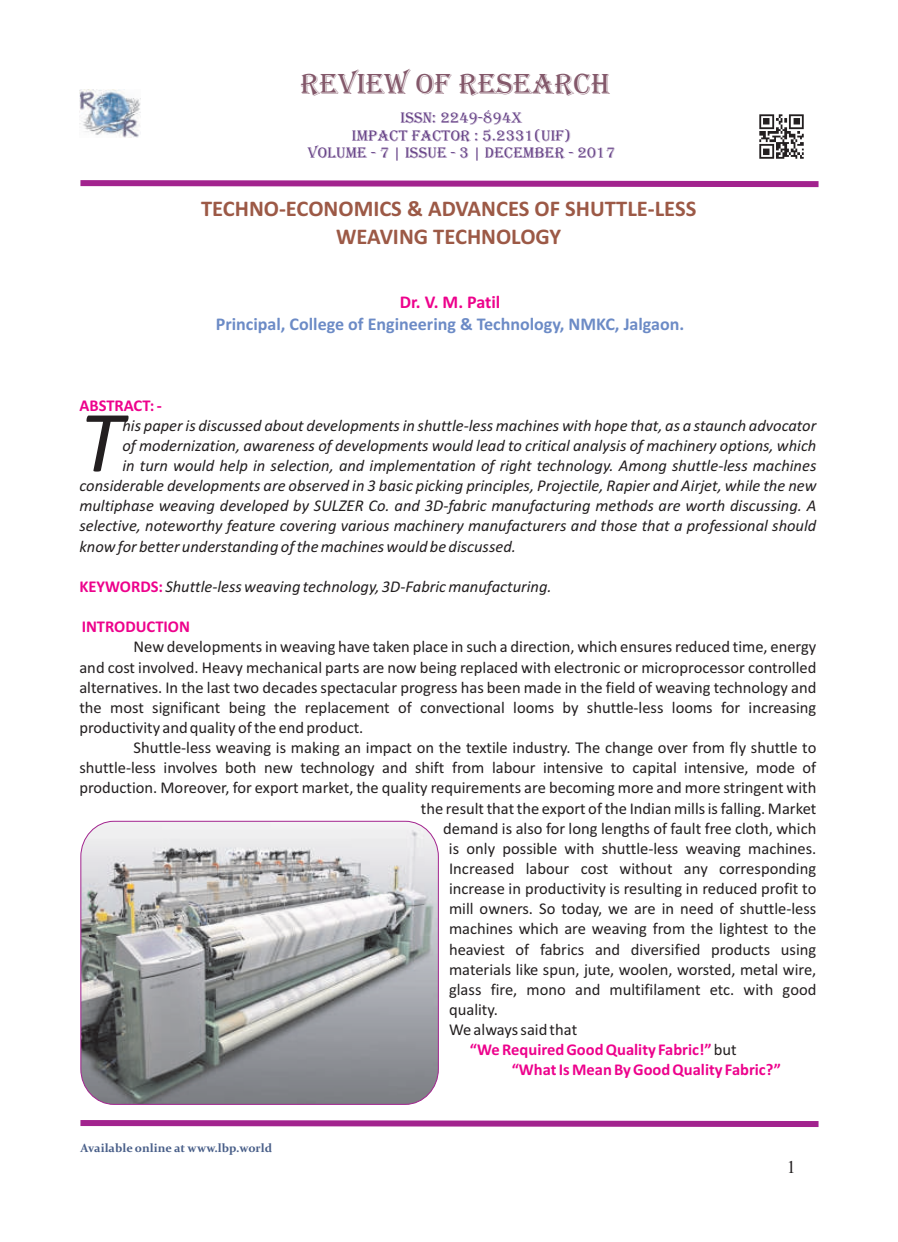
<style>
.page{position:relative;width:898px;height:1242px;background:#fff}
.page>*{position:absolute;margin:0;border:0;box-sizing:border-box;transform-origin:0 0}
.t1{font:italic 88.2px "Calibri";color:#231f20}
.t2{font:30px "Algerian";color:#83586a}
.t3{font:700 22.5px/27.5px "Calibri";color:#9c5946;text-align:center}
.t4{font:700 18px "Calibri";color:#6c8bc6}
.t5{font:700 18px "Calibri";color:#ed028c}
.t6{font:18px "Times New Roman";color:#231f20}
.t7{font:16.5px/20.1px "Calibri";color:#231f20;text-align:justify}
.t8{font:italic 16.5px "Calibri";color:#231f20}
.t9{font:700 16.5px "Calibri";color:#ed028c}
.t10{font:15.75px/17.5px "Algerian";color:#674287;text-align:center}
.t11{font:700 12px "Constantia";color:#485e88}
.s1{font-weight:700;font-style:normal;color:#ed028c}
.s2{font-weight:400;color:#231f20}
</style>
<div class="page">
<svg style="left:80px;top:1120px;width:739px;height:7px;background:#af429e"></svg>
<img style="left:81px;top:821px;width:357px;height:283px;border-radius:34px">
<div style="left:80px;top:821px;width:358px;height:283px;border:1px solid #a2238e;border-radius:34px"></div>
<svg style="left:80px;top:180px;width:739px;height:8px;background:#b959aa"></svg>
<img style="left:759px;top:114px;width:45px;height:45px">
<img style="left:80px;top:89px;width:60px;height:49px">
<h2 class="t2" style="left:300px;top:68px;width:311px">REVIEW OF RESEARCH</h2>
<p class="t10" style="left:308px;top:109px;width:308px">ISSN: 2249-894X<br>IMPACT FACTOR : 5.2331(UIF)<br>VOLUME - 7 | ISSUE - 3 | DECEMBER - 2017</p>
<h3 class="t3" style="left:201px;top:197px;width:496px">TECHNO-ECONOMICS &amp; ADVANCES OF SHUTTLE-LESS<br>WEAVING TECHNOLOGY</h3>
<p class="t9" style="left:79px;top:398px;width:84px">ABSTRACT: -</p>
<p class="t5" style="left:399px;top:294px;width:102px">Dr. V. M. Patil</p>
<p class="t4" style="left:216px;top:316px;width:469px">Principal, College of Engineering &amp; Technology, NMKC, Jalgaon.</p>
<h1 class="t1" style="left:79px;top:405px;width:44px">T</h1>
<p class="t8" style="left:122px;top:418px;width:695px">his paper is discussed about developments in shuttle-less machines with hope that, as a staunch advocator</p>
<p class="t8" style="left:122px;top:438px;width:695px">of modernization, awareness of developments would lead to critical analysis of machinery options, which</p>
<p class="t8" style="left:122px;top:458px;width:695px">in turn would help in selection, and implementation of right technology. Among shuttle-less machines</p>
<p class="t8" style="left:79px;top:479px;width:738px">considerable developments are observed in 3 basic picking principles, Projectile, Rapier and Airjet, while the new</p>
<p class="t8" style="left:79px;top:499px;width:738px">multiphase weaving developed by SULZER Co. and 3D-fabric manufacturing methods are worth discussing. A</p>
<p class="t8" style="left:79px;top:519px;width:738px">selective, noteworthy feature covering various machinery manufacturers and those that a professional should</p>
<p class="t8" style="left:79px;top:539px;width:438px">know for better understanding of the machines would be discussed.</p>
<p class="t8" style="left:79px;top:579px;width:473px"><span class="s1">KEYWORDS:</span>Shuttle-less weaving technology, 3D-Fabric manufacturing.</p>
<p class="t9" style="left:82px;top:620px;width:110px">INTRODUCTION</p>
<p class="t7" style="left:79px;top:638px;width:738px;text-indent:54px">New developments in weaving have taken place in such a direction, which ensures reduced time, energy and cost involved. Heavy mechanical parts are now being replaced with electronic or microprocessor controlled alternatives. In the last two decades spectacular progress has been made in the field of weaving technology and the most significant being the replacement of convectional looms by shuttle-less looms for increasing productivity and quality of the end product.</p>
<p class="t7" style="left:133px;top:739px;width:684px">Shuttle-less weaving is making an impact on the textile industry. The change over from fly shuttle to</p>
<p class="t7" style="left:79px;top:759px;width:738px">shuttle-less involves both new technology and shift from labour intensive to capital intensive, mode of</p>
<p class="t7" style="left:79px;top:779px;width:738px">production. Moreover, for export market, the quality requirements are becoming more and more stringent with</p>
<p class="t7" style="left:421px;top:799px;width:397px">the result that the export of the Indian mills is falling. Market</p>
<p class="t7" style="left:443px;top:819px;width:374px">demand is also for long lengths of fault free cloth, which</p>
<p class="t7" style="left:449px;top:839px;width:369px">is only possible with shuttle-less weaving machines.</p>
<p class="t7" style="left:449px;top:860px;width:368px">Increased labour cost without any corresponding</p>
<p class="t7" style="left:449px;top:880px;width:368px">increase in productivity is resulting in reduced profit to</p>
<p class="t7" style="left:449px;top:900px;width:368px">mill owners. So today, we are in need of shuttle-less</p>
<p class="t7" style="left:449px;top:920px;width:368px">machines which are weaving from the lightest to the</p>
<p class="t7" style="left:449px;top:940px;width:368px">heaviest of fabrics and diversified products using</p>
<p class="t7" style="left:449px;top:960px;width:368px">materials like spun, jute, woolen, worsted, metal wire,</p>
<p class="t7" style="left:449px;top:980px;width:369px">glass fire, mono and multifilament etc. with good</p>
<p class="t7" style="left:449px;top:1001px;width:50px">quality.</p>
<p class="t7" style="left:449px;top:1021px;width:130px">We always said that</p>
<p class="t9" style="left:470px;top:1043px;width:268px">“We Required Good Quality Fabric!” <span class="s2">but</span></p>
<p class="t9" style="left:511px;top:1063px;width:270px">“What Is Mean By Good Quality Fabric?”</p>
<p class="t11" style="left:81px;top:1143px;width:193px">Available online at www.lbp.world</p>
<p class="t6" style="left:786px;top:1160px;width:10px">1</p>
</div>
